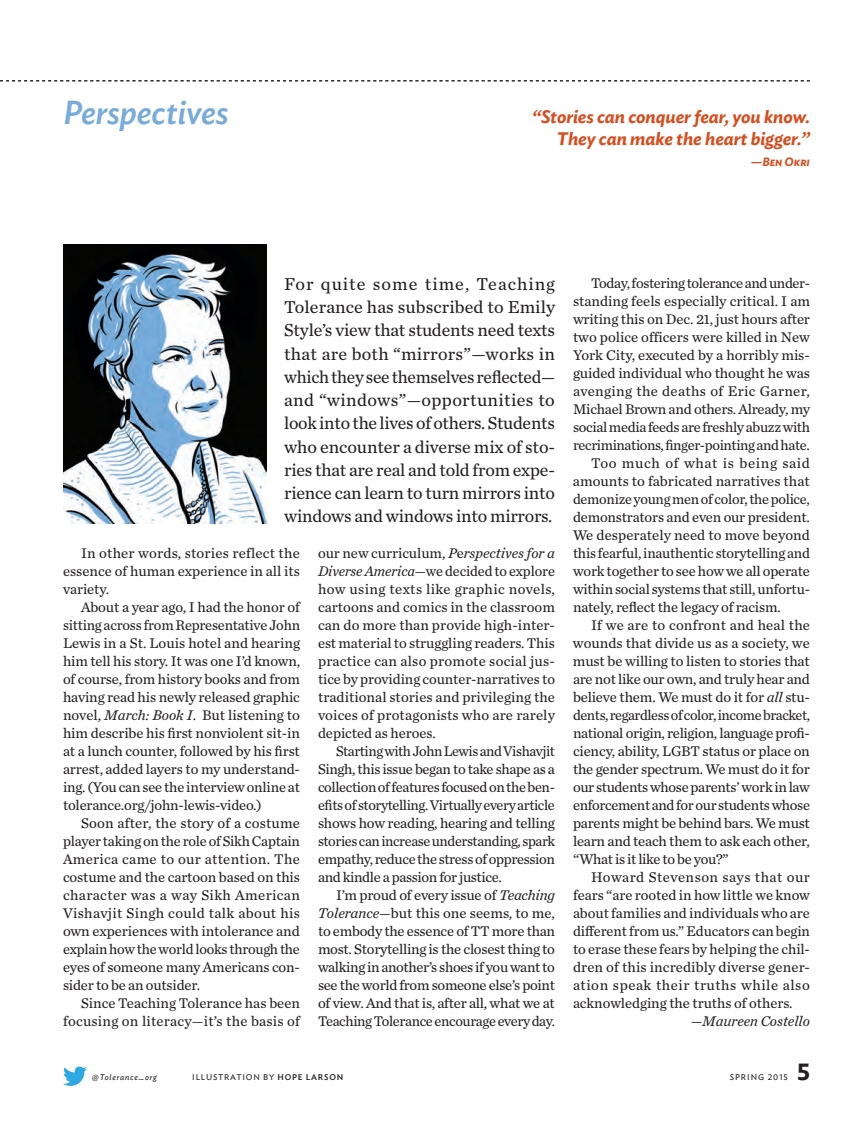
<style>
.page{position:relative;width:864px;height:1134px;background:#fff}
.page>*{position:absolute;margin:0;border:0;box-sizing:border-box;transform-origin:0 0}
.t1{font:italic 500 33px "Ideal Sans";color:#76abdb}
.t2{font:600 24px "Ideal Sans";color:#231f20}
.TT_body_text__subhea{font:18px/23.2px "Chronicle Text G2";letter-spacing:-.01em;color:#231f20;text-align:justify}
.TT_body_text__master{font:italic 600 18px/21.6px "Ideal Sans";color:#d64d1e;text-align:right}
.TT_body_text__master-2{font:14.7px/18px "Chronicle Text G2";letter-spacing:-.01em;color:#231f20;text-align:justify}
.TT_body_text__master-3{font:italic 14.7px "Chronicle Text G2";color:#231f20}
.TT_body_text__master-4{font:italic 600 12px "Ideal Sans";color:#d64d1e}
.TT_body_text__master-5{font:8.25px "Ideal Sans";letter-spacing:.1em;color:#231f20}
.TT_body_text__master-6{font:italic 8.25px "Ideal Sans";letter-spacing:.1em;color:#231f20}
.TT_body_text__master-7{font:8.25px "Ideal Sans";letter-spacing:.12em;color:#231f20}
.s1{font-style:italic}
.s2{font-weight:500}
</style>
<div class="page">
<svg style="left:0;top:80px;width:810px;height:1px"></svg>
<svg style="left:63px;top:1066px;width:24px;height:20px"></svg>
<img style="left:63px;top:244px;width:203px;height:279px">
<p class="t1" style="left:63px;top:87px;width:167px">Perspectives</p>
<p class="TT_body_text__master" style="left:532px;top:105px;width:279px">“Stories can conquer fear, you know.<br>They can make the heart bigger.”</p>
<p class="TT_body_text__master-4" style="left:751px;top:152px;width:60px">—Ben Okri</p>
<p class="TT_body_text__subhea" style="left:284px;top:271px;width:273px">For quite some time, Teaching Tolerance has subscribed to Emily Style’s view that students need texts that are both “mirrors”—works in which they see themselves reflected— and “windows”—opportunities to look into the lives of others. Students who encounter a diverse mix of sto&shy;ries that are real and told from expe&shy;rience can learn to turn mirrors into windows and windows into mirrors.</p>
<p class="TT_body_text__master-2" style="left:63px;top:543px;width:239px;text-indent:18px">In other words, stories reflect the essence of human experience in all its variety.</p>
<p class="TT_body_text__master-2" style="left:63px;top:597px;width:239px;text-indent:18px">About a year ago, I had the honor of sitting across from Representative John Lewis in a St. Louis hotel and hearing him tell his story. It was one I’d known, of course, from history books and from having read his newly released graphic novel, <span class="s1">March: Book I</span>. But listening to him describe his first nonviolent sit-in at a lunch counter, followed by his first arrest, added layers to my understand&shy;ing. (You can see the interview online at tolerance.org/john-lewis-video.)</p>
<p class="TT_body_text__master-2" style="left:63px;top:813px;width:239px;text-indent:18px">Soon after, the story of a costume player taking on the role of Sikh Captain America came to our attention. The costume and the cartoon based on this character was a way Sikh American Vishavjit Singh could talk about his own experiences with intolerance and explain how the world looks through the eyes of someone many Americans con&shy;sider to be an outsider.</p>
<p class="TT_body_text__master-2" style="left:63px;top:993px;width:239px;text-align:right">Since Teaching Tolerance has been focusing on literacy—it’s the basis of</p>
<p class="TT_body_text__master-2" style="left:318px;top:543px;width:239px">our new curriculum, <span class="s1">P</span>e<span class="s1">rspectives for a Diverse America</span>—we decided to explore how using texts like graphic novels, cartoons and comics in the classroom can do more than provide high-inter&shy;est material to struggling readers. This practice can also promote social jus&shy;tice by providing counter-narratives to traditional stories and privileging the voices of protagonists who are rarely depicted as heroes.</p>
<p class="TT_body_text__master-2" style="left:318px;top:741px;width:239px;text-indent:18px">Starting with John Lewis and Vishavjit Singh, this issue began to take shape as a collection of features focused on the ben&shy;efits of storytelling. Virtually every article shows how reading, hearing and telling stories can increase understanding, spark empathy, reduce the stress of oppression and kindle a passion for justice.</p>
<p class="TT_body_text__master-2" style="left:318px;top:885px;width:239px;text-indent:18px">I’m proud of every issue of <span class="s1">Teaching Tolerance</span>—but this one seems, to me, to embody the essence of TT more than most. Storytelling is the closest thing to walking in another’s shoes if you want to see the world from someone else’s point of view. And that is, after all, what we at Teaching Tolerance encourage every day.</p>
<p class="TT_body_text__master-6" style="left:92px;top:1071px;width:66px">@Tolerance_org</p>
<p class="TT_body_text__master-5" style="left:192px;top:1071px;width:153px">ILLUSTRATION BY <span class="s2">HOPE LARSON</span></p>
<p class="TT_body_text__master-2" style="left:573px;top:273px;width:239px;text-indent:18px">Today, fostering tolerance and under&shy;standing feels especially critical. I am writing this on Dec. 21, just hours after two police officers were killed in New York City, executed by a horribly mis&shy;guided individual who thought he was avenging the deaths of Eric Garner, Michael Brown and others. Already, my social media feeds are freshly abuzz with recriminations, finger-pointing and hate.</p>
<p class="TT_body_text__master-2" style="left:573px;top:453px;width:239px;text-indent:18px">Too much of what is being said amounts to fabricated narratives that demonize young men of color, the police, demonstrators and even our president.<br>We desperately need to move beyond this fearful, inauthentic storytelling and work together to see how we all operate within social systems that still, unfortu&shy;nately, reflect the legacy of racism.</p>
<p class="TT_body_text__master-2" style="left:573px;top:615px;width:239px;text-indent:18px">If we are to confront and heal the wounds that divide us as a society, we must be willing to listen to stories that are not like our own, and truly hear and believe them. We must do it for <span class="s1">all</span> stu&shy;dents, regardless of color, income bracket, national origin, religion, language profi&shy;ciency, ability, LGBT status or place on the gender spectrum. We must do it for our students whose parents’ work in law enforcement and for our students whose parents might be behind bars. We must learn and teach them to ask each other, “What is it like to be you?”</p>
<p class="TT_body_text__master-2" style="left:573px;top:867px;width:239px;text-indent:18px">Howard Stevenson says that our fears “are rooted in how little we know about families and individuals who are different from us.” Educators can begin to erase these fears by helping the chil&shy;dren of this incredibly diverse gener&shy;ation speak their truths while also acknowledging the truths of others.</p>
<p class="TT_body_text__master-3" style="left:691px;top:1010px;width:121px">—Maureen Costello</p>
<p class="TT_body_text__master-7" style="left:730px;top:1071px;width:60px">SPRING 2015</p>
<h2 class="t2" style="left:797px;top:1053px;width:14px">5</h2>
</div>
